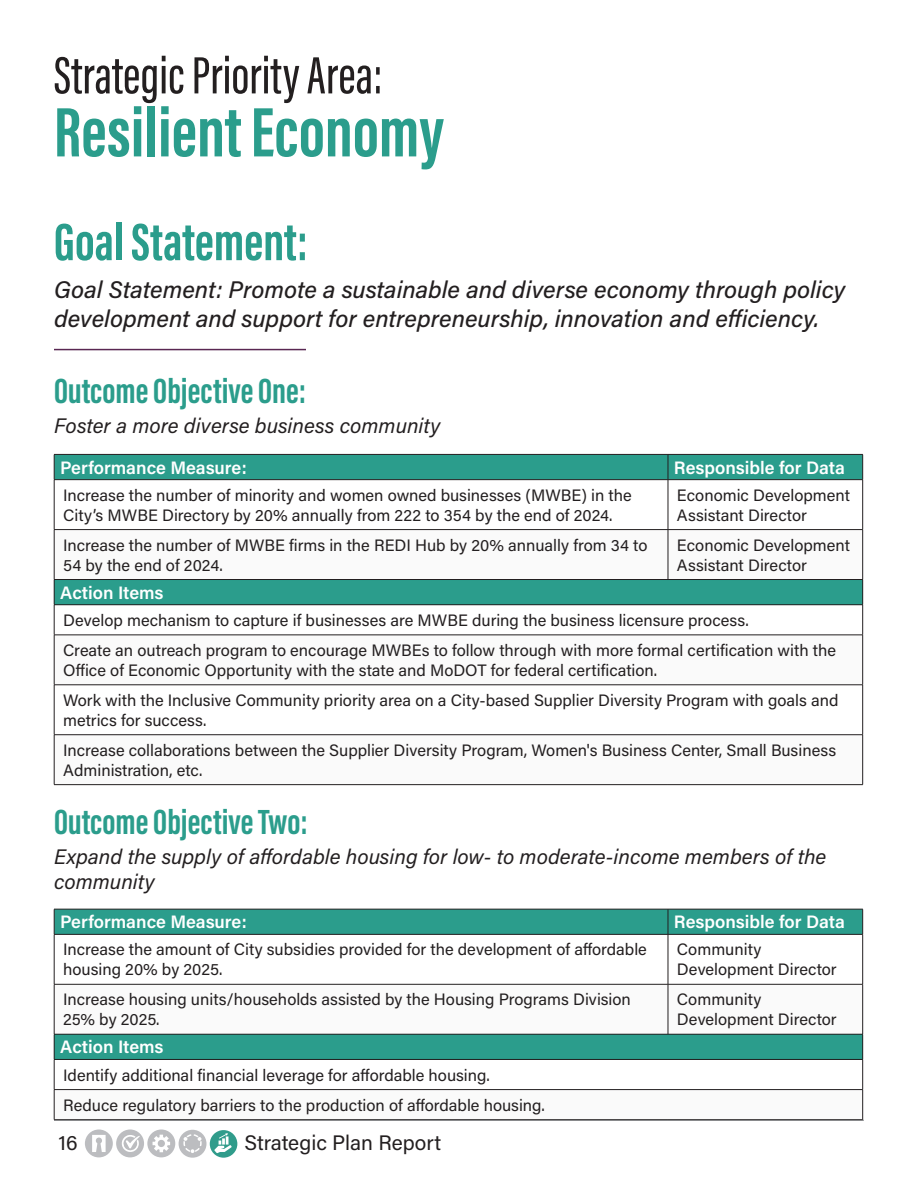
<style>
.page{position:relative;width:918px;height:1188px;background:#fff}
.page>*{position:absolute;margin:0;border:0;box-sizing:border-box;transform-origin:0 0}
.t1{font:700 72px "Acumin Pro Extra Cond";color:#2b9d8c}
.t2{font:500 54px "Acumin Pro Extra Cond";color:#231f20}
.t3{font:700 54px "Acumin Pro Extra Cond";color:#2b9d8c}
.t4{font:700 36px "Acumin Pro Extra Cond";color:#2b9d8c}
.t5{font:italic 500 24px/28.8px "Acumin Pro";color:#231f20}
.t6{font:italic 21px/25.2px "Acumin Pro";color:#231f20}
.t7{font:21px "Acumin Pro";color:#231f20}
.t8{font:600 18px "Acumin Pro";color:#fff}
.t9{font:16.5px/19.8px "Acumin Pro";color:#231f20}
</style>
<div class="page">
<svg style="left:85px;top:1130px;width:152px;height:28px"></svg>
<hr style="left:54px;top:1120px;width:810px;height:1px;background:#808285">
<svg style="left:55px;top:530px;width:807px;height:206px"></svg>
<div style="left:54px;top:580px;width:809px;height:25px;background:#2b9d8c"></div>
<div style="left:54px;top:454px;width:809px;height:25px;background:#2b9d8c"></div>
<hr style="left:54px;top:479px;width:614px;height:1px;background:#231f20">
<hr style="left:54px;top:480px;width:1px;height:49px;background:#231f20">
<hr style="left:668px;top:479px;width:195px;height:1px;background:#231f20">
<hr style="left:668px;top:480px;width:1px;height:49px;background:#231f20">
<hr style="left:862px;top:480px;width:1px;height:49px;background:#231f20">
<hr style="left:54px;top:529px;width:614px;height:1px;background:#231f20">
<hr style="left:54px;top:530px;width:1px;height:49px;background:#231f20">
<hr style="left:668px;top:529px;width:195px;height:1px;background:#231f20">
<hr style="left:668px;top:530px;width:1px;height:49px;background:#231f20">
<hr style="left:862px;top:530px;width:1px;height:49px;background:#231f20">
<hr style="left:54px;top:605px;width:1px;height:30px;background:#231f20">
<hr style="left:862px;top:605px;width:1px;height:30px;background:#231f20">
<hr style="left:54px;top:635px;width:614px;height:1px;background:#231f20">
<hr style="left:54px;top:635px;width:1px;height:50px;background:#231f20">
<hr style="left:668px;top:635px;width:195px;height:1px;background:#231f20">
<hr style="left:862px;top:635px;width:1px;height:50px;background:#231f20">
<hr style="left:54px;top:685px;width:614px;height:1px;background:#231f20">
<hr style="left:54px;top:685px;width:1px;height:50px;background:#231f20">
<hr style="left:668px;top:685px;width:195px;height:1px;background:#231f20">
<hr style="left:862px;top:685px;width:1px;height:50px;background:#231f20">
<hr style="left:54px;top:734px;width:614px;height:1px;background:#231f20">
<hr style="left:54px;top:735px;width:1px;height:49px;background:#231f20">
<hr style="left:668px;top:734px;width:195px;height:1px;background:#231f20">
<hr style="left:862px;top:735px;width:1px;height:49px;background:#231f20">
<hr style="left:54px;top:784px;width:614px;height:1px;background:#231f20">
<hr style="left:668px;top:784px;width:195px;height:1px;background:#231f20">
<hr style="left:54px;top:579px;width:614px;height:1px;background:#231f20">
<svg style="left:54px;top:580px;width:1px;height:24px"></svg>
<hr style="left:54px;top:604px;width:614px;height:1px;background:#231f20">
<hr style="left:668px;top:604px;width:195px;height:1px;background:#231f20">
<hr style="left:668px;top:579px;width:195px;height:1px;background:#231f20">
<svg style="left:862px;top:580px;width:1px;height:25px"></svg>
<svg style="left:55px;top:985px;width:807px;height:106px"></svg>
<div style="left:54px;top:1034px;width:809px;height:25px;background:#2b9d8c"></div>
<svg style="left:54px;top:909px;width:809px;height:25px;background:#2b9888"></svg>
<hr style="left:54px;top:934px;width:614px;height:1px;background:#231f20">
<hr style="left:54px;top:935px;width:1px;height:49px;background:#231f20">
<hr style="left:668px;top:934px;width:195px;height:1px;background:#231f20">
<hr style="left:668px;top:935px;width:1px;height:49px;background:#231f20">
<hr style="left:862px;top:935px;width:1px;height:49px;background:#231f20">
<hr style="left:54px;top:984px;width:614px;height:1px;background:#231f20">
<hr style="left:54px;top:984px;width:1px;height:50px;background:#231f20">
<hr style="left:668px;top:984px;width:195px;height:1px;background:#231f20">
<hr style="left:668px;top:984px;width:1px;height:50px;background:#231f20">
<hr style="left:862px;top:984px;width:1px;height:50px;background:#231f20">
<hr style="left:54px;top:1089px;width:614px;height:1px;background:#231f20">
<hr style="left:54px;top:1090px;width:1px;height:30px;background:#231f20">
<hr style="left:668px;top:1089px;width:195px;height:1px;background:#231f20">
<hr style="left:862px;top:1090px;width:1px;height:30px;background:#231f20">
<hr style="left:54px;top:1119px;width:614px;height:1px;background:#231f20">
<hr style="left:668px;top:1119px;width:195px;height:1px;background:#231f20">
<hr style="left:54px;top:1034px;width:614px;height:1px;background:#231f20">
<svg style="left:54px;top:1034px;width:1px;height:55px"></svg>
<hr style="left:54px;top:1059px;width:614px;height:1px;background:#231f20">
<hr style="left:668px;top:1059px;width:195px;height:1px;background:#231f20">
<hr style="left:668px;top:1034px;width:195px;height:1px;background:#231f20">
<svg style="left:862px;top:1034px;width:1px;height:55px"></svg>
<hr style="left:54px;top:349px;width:252px;height:1px;background:#592752">
<p class="t2" style="left:54px;top:43px;width:330px">Strategic Priority Area:</p>
<p class="t1" style="left:54px;top:88px;width:392px">Resilient Economy</p>
<p class="t3" style="left:54px;top:209px;width:255px">Goal Statement:</p>
<p class="t5" style="left:54px;top:275px;width:793px">Goal Statement: Promote a sustainable and diverse economy through policy development and support for entrepreneurship, innovation and efficiency.</p>
<p class="t4" style="left:54px;top:369px;width:254px">Outcome Objective One:</p>
<p class="t6" style="left:54px;top:412px;width:388px">Foster a more diverse business community</p>
<p class="t8" style="left:60px;top:455px;width:188px">Performance Measure:</p>
<p class="t8" style="left:674px;top:455px;width:172px">Responsible for Data</p>
<p class="t9" style="left:63px;top:484px;width:570px">Increase the number of minority and women owned businesses (MWBE) in the<br>City’s MWBE Directory by 20% annually from 222 to 354 by the end of 2024.</p>
<p class="t9" style="left:677px;top:484px;width:174px">Economic Development<br>Assistant Director</p>
<p class="t9" style="left:63px;top:534px;width:586px">Increase the number of MWBE firms in the REDI Hub by 20% annually from 34 to<br>54 by the end of 2024.</p>
<p class="t9" style="left:677px;top:534px;width:174px">Economic Development<br>Assistant Director</p>
<p class="t8" style="left:60px;top:580px;width:105px">Action Items</p>
<p class="t9" style="left:63px;top:610px;width:687px">Develop mechanism to capture if businesses are MWBE during the business licensure process.</p>
<p class="t9" style="left:63px;top:640px;width:774px">Create an outreach program to encourage MWBEs to follow through with more formal certification with the<br>Office of Economic Opportunity with the state and MoDOT for federal certification.</p>
<p class="t9" style="left:63px;top:690px;width:777px">Work with the Inclusive Community priority area on a City-based Supplier Diversity Program with goals and metrics for success.</p>
<p class="t9" style="left:63px;top:740px;width:774px">Increase collaborations between the Supplier Diversity Program, Women's Business Center, Small Business<br>Administration, etc.</p>
<p class="t4" style="left:54px;top:800px;width:255px">Outcome Objective Two:</p>
<p class="t6" style="left:54px;top:843px;width:774px">Expand the supply of affordable housing for low- to moderate-income members of the community</p>
<p class="t8" style="left:60px;top:909px;width:188px">Performance Measure:</p>
<p class="t8" style="left:674px;top:909px;width:172px">Responsible for Data</p>
<p class="t9" style="left:63px;top:939px;width:585px">Increase the amount of City subsidies provided for the development of affordable housing 20% by 2025.</p>
<p class="t9" style="left:677px;top:939px;width:86px">Community</p>
<p class="t9" style="left:677px;top:959px;width:161px">Development Director</p>
<p class="t9" style="left:63px;top:989px;width:569px">Increase housing units/households assisted by the Housing Programs Division<br>25% by 2025.</p>
<p class="t9" style="left:677px;top:989px;width:86px">Community</p>
<p class="t9" style="left:677px;top:1009px;width:161px">Development Director</p>
<p class="t8" style="left:60px;top:1035px;width:105px">Action Items</p>
<p class="t9" style="left:63px;top:1064px;width:428px">Identify additional financial leverage for affordable housing.</p>
<p class="t9" style="left:63px;top:1094px;width:483px">Reduce regulatory barriers to the production of affordable housing.</p>
<p class="t7" style="left:58px;top:1128px;width:21px">16</p>
<p class="t7" style="left:245px;top:1128px;width:198px">Strategic Plan Report</p>
</div>
